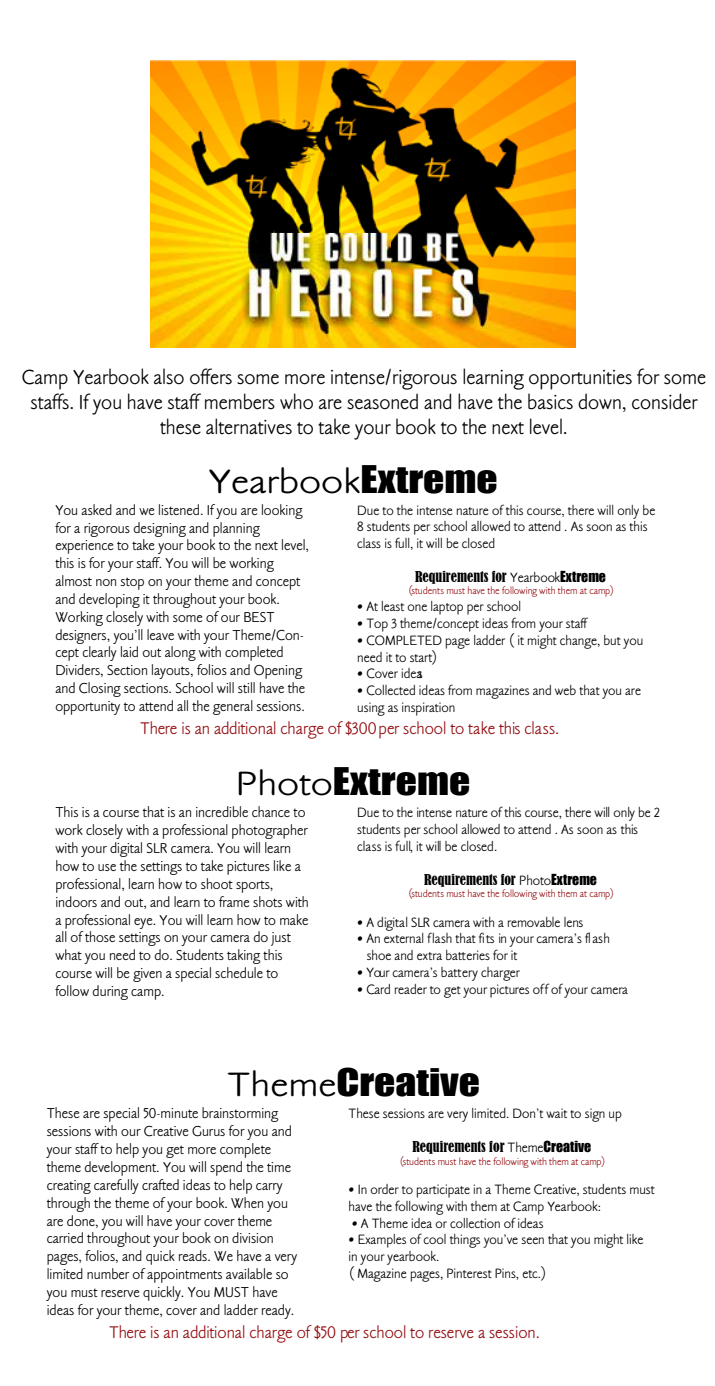
<style>
.page{position:relative;width:715px;height:1386px;background:#fff}
.page>*{position:absolute;margin:0;border:0;box-sizing:border-box;transform-origin:0 0}
.t1{font:35px "Impact";color:#000;scale:1.19 1}
.t2{font:500 35px "AYT Ebony";color:#000;scale:1.19 1}
.t3{font:500 21px/25.2px "AYT Ebony";color:#000;text-align:center}
.t4{font:500 17.5px "AYT Ebony";color:#930c10}
.t5{font:500 14.88px/17.8px "AYT Ebony";color:#000}
.t6{font:500 14px/16.8px "AYT Ebony";color:#000}
.t7{font:condensed 14px "Bernard";color:#000}
.t8{font:500 10.5px "AYT Ebony";color:#930c10}
.s1{font-family:"Impact";font-weight:400}
.s2{font-family:"AYT Ebony";font-weight:500;font-stretch:normal}
.s3{font-family:"Impact";font-stretch:normal}
.s4{font-family:"AYT Ebony";font-weight:500}
</style>
<div class="page">
<img style="left:151px;top:61px;width:424px;height:287px">
<h2 class="t3" style="left:22px;top:364px;width:685px">Camp Yearbook also offers some more intense/rigorous learning opportunities for some staffs. If you have staff members who are seasoned and have the basics down, consider these alternatives to take your book to the next level.</h2>
<h1 class="t2" style="left:208px;top:460px;width:244px">Yearbook<span class="s1">Extreme</span></h1>
<p class="t5" style="left:55px;top:501px;width:255px">You asked and we listened. If you are looking for a rigorous designing and planning experience to take your book to the next level, this is for your staff. You will be working almost non stop on your theme and concept and developing it throughout your book.<br>Working closely with some of our BEST designers, you’ll leave with your Theme/Con&shy;cept clearly laid out along with completed Dividers, Section layouts, folios and Opening and Closing sections. School will still have the opportunity to attend all the general sessions.</p>
<p class="t6" style="left:357px;top:502px;width:299px">Due to the intense nature of this course, there will only be<br>8 students per school allowed to attend . As soon as this class is full, it will be closed</p>
<p class="t7" style="left:415px;top:568px;width:192px">Requirements for <span class="s2">Yearbook</span><span class="s3">Extreme</span></p>
<p class="t8" style="left:408px;top:585px;width:208px">(students must have the following with them at camp)</p>
<p class="t6" style="left:357px;top:598px;width:165px">• At least one laptop per school</p>
<p class="t6" style="left:357px;top:615px;width:231px">• Top 3 theme/concept ideas from your staff</p>
<p class="t6" style="left:357px;top:632px;width:287px">• COMPLETED page ladder ( it might change, but you need it to start)</p>
<p class="t6" style="left:357px;top:665px;width:67px">• Cover ideas</p>
<p class="t6" style="left:357px;top:682px;width:285px">• Collected ideas from magazines and web that you are using as inspiration</p>
<p class="t4" style="left:140px;top:718px;width:420px">There is an additional charge of $300 per school to take this class.</p>
<h1 class="t1" style="left:236px;top:755px;width:198px"><span class="s4">Photo</span>Extreme</h1>
<p class="t5" style="left:55px;top:804px;width:255px">This is a course that is an incredible chance to work closely with a professional photographer with your digital SLR camera. You will learn how to use the settings to take pictures like a professional, learn how to shoot sports, indoors and out, and learn to frame shots with a professional eye. You will learn how to make all of those settings on your camera do just what you need to do. Students taking this course will be given a special schedule to follow during camp.</p>
<p class="t6" style="left:357px;top:804px;width:304px">Due to the intense nature of this course, there will only be 2 students per school allowed to attend . As soon as this class is full, it will be closed.</p>
<p class="t7" style="left:424px;top:871px;width:174px">Requirements for <span class="s2">Photo</span><span class="s3">Extreme</span></p>
<p class="t8" style="left:408px;top:887px;width:208px">(students must have the following with them at camp)</p>
<p class="t6" style="left:357px;top:914px;width:228px">• A digital SLR camera with a removable lens</p>
<p class="t6" style="left:366px;top:930px;width:245px;text-indent:-9px">• An external flash that fits in your camera’s flash shoe and extra batteries for it</p>
<p class="t6" style="left:357px;top:964px;width:164px">• Your camera’s battery charger</p>
<p class="t6" style="left:357px;top:981px;width:272px">• Card reader to get your pictures off of your camera</p>
<h1 class="t1" style="left:227px;top:1056px;width:214px"><span class="s4">Theme</span>Creative</h1>
<p class="t5" style="left:47px;top:1105px;width:252px">These are special 50-minute brainstorming sessions with our Creative Gurus for you and your staff to help you get more complete theme development. You will spend the time creating carefully crafted ideas to help carry through the theme of your book. When you are done, you will have your cover theme carried throughout your book on division pages, folios, and quick reads. We have a very limited number of appointments available so you must reserve quickly. You MUST have ideas for your theme, cover and ladder ready.</p>
<p class="t6" style="left:348px;top:1105px;width:275px">These sessions are very limited. Don’t wait to sign up</p>
<p class="t7" style="left:412px;top:1138px;width:180px">Requirements for <span class="s2">Theme</span><span class="s3">Creative</span></p>
<p class="t8" style="left:399px;top:1155px;width:208px">(students must have the following with them at camp)</p>
<p class="t6" style="left:348px;top:1181px;width:307px">• In order to participate in a Theme Creative, students must have the following with them at Camp Yearbook:</p>
<p class="t6" style="left:351px;top:1215px;width:193px">• A Theme idea or collection of ideas</p>
<p class="t6" style="left:348px;top:1231px;width:296px">• Examples of cool things you’ve seen that you might like in your yearbook.<br>( Magazine pages, Pinterest Pins, etc.)</p>
<p class="t4" style="left:109px;top:1322px;width:432px">There is an additional charge of $50 per school to reserve a session.</p>
</div>
